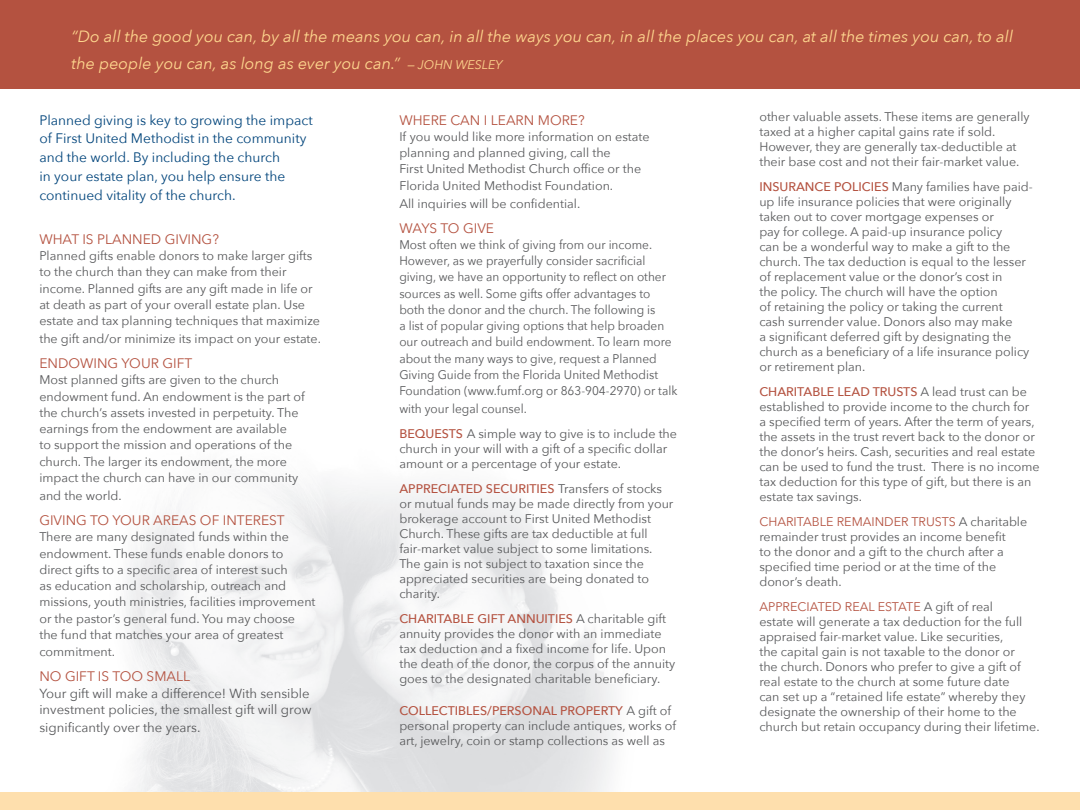
<style>
.page{position:relative;width:1080px;height:810px;background:#fff}
.page>*{position:absolute;margin:0;border:0;box-sizing:border-box;transform-origin:0 0}
.t1{font:italic 16.25px/27.5px "Avenir Next";color:#fed68e}
.t2{font:13.75px/18.8px "Avenir Next";color:#00447b}
.t3{font:13.75px "Avenir Next";color:#b45240}
.t4{font:13.12px/16.2px "Avenir Next";color:#57585a}
.t5{font:12.5px/15px "Avenir Next";color:#57585a}
.t6{font:12.5px/16.2px "Avenir Next";color:#57585a;scale:.95 1}
.s1{font-size:12.5px}
.s2{font-weight:500;color:#b45240}
.s3{color:#b45240}
</style>
<div class="page">
<img style="left:127px;top:473px;width:488px;height:319px">
<div style="left:0;top:0;width:1080px;height:88px;background:#b45240"></div>
<div style="left:0;top:792px;width:1080px;height:18px;background:#fedfad"></div>
<h1 class="t1" style="left:72px;top:22px;width:943px">“Do all the good you can, by all the means you can, in all the ways you can, in all the places you can, at all the times you can, to all the people you can, as long as ever you can.” <span class="s1">— JOHN WESLEY</span></h1>
<p class="t2" style="left:39px;top:110px;width:275px">Planned giving is key to growing the impact of First United Methodist in the community and the world. By including the church<br>in your estate plan, you help ensure the continued vitality of the church.</p>
<p class="t3" style="left:39px;top:227px;width:181px">WHAT IS PLANNED GIVING?</p>
<p class="t5" style="left:39px;top:247px;width:282px;line-height:16.2px">Planned gifts enable donors to make larger gifts to the church than they can make from their income. Planned gifts are any gift made in life or at death as part of your overall estate plan. Use estate and tax planning techniques that maximize</p>
<p class="t5" style="left:39px;top:331px;width:283px">the gift and/or minimize its impact on your estate.</p>
<p class="t3" style="left:39px;top:352px;width:154px">ENDOWING YOUR GIFT</p>
<p class="t5" style="left:39px;top:371px;width:267px;line-height:16.2px">Most planned gifts are given to the church endowment fund. An endowment is the part of the church’s assets invested in perpetuity. The earnings from the endowment are available<br>to support the mission and operations of the church. The larger its endowment, the more impact the church can have in our community</p>
<p class="t5" style="left:39px;top:488px;width:84px">and the world.</p>
<p class="t3" style="left:39px;top:509px;width:247px">GIVING TO YOUR AREAS OF INTEREST</p>
<p class="t5" style="left:39px;top:528px;width:278px;line-height:16.2px">There are many designated funds within the endowment. These funds enable donors to direct gifts to a specific area of interest such<br>as education and scholarship, outreach and missions, youth ministries, facilities improvement or the pastor’s general fund. You may choose the fund that matches your area of greatest</p>
<p class="t5" style="left:39px;top:644px;width:77px">commitment.</p>
<p class="t3" style="left:39px;top:665px;width:152px">NO GIFT IS TOO SMALL</p>
<p class="t4" style="left:39px;top:684px;width:274px">Your gift will make a difference! With sensible investment policies, the smallest gift will grow</p>
<p class="t4" style="left:39px;top:719px;width:163px">significantly over the years.</p>
<p class="t3" style="left:399px;top:108px;width:187px">WHERE CAN I LEARN MORE?</p>
<p class="t5" style="left:399px;top:128px;width:252px;line-height:16.2px">If you would like more information on estate planning and planned giving, call the<br>First United Methodist Church office or the Florida United Methodist Foundation.</p>
<p class="t5" style="left:399px;top:195px;width:182px">All inquiries will be confidential.</p>
<p class="t3" style="left:399px;top:216px;width:96px">WAYS TO GIVE</p>
<p class="t6" style="left:399px;top:236px;width:294px">Most often we think of giving from our income.<br>However, as we prayerfully consider sacrificial giving, we have an opportunity to reflect on other sources as well. Some gifts offer advantages to both the donor and the church. The following is<br>a list of popular giving options that help broaden our outreach and build endowment. To learn more about the many ways to give, request a Planned Giving Guide from the Florida United Methodist Foundation (www.fumf.org or 863-904-2970) or talk</p>
<p class="t6" style="left:399px;top:396px;width:294px;line-height:25px">with your legal counsel.<br><span class="s2">BEQUESTS</span> A simple way to give is to include the</p>
<p class="t5" style="left:399px;top:441px;width:269px">church in your will with a gift of a specific dollar amount or a percentage of your estate.</p>
<p class="t5" style="left:399px;top:481px;width:276px"><span class="s2">APPRECIATED SECURITIES</span> Transfers of stocks or mutual funds may be made directly from your brokerage account to First United Methodist Church. These gifts are tax deductible at full fair-market value subject to some limitations.<br>The gain is not subject to taxation since the appreciated securities are being donated to charity.</p>
<p class="t5" style="left:399px;top:611px;width:277px"><span class="s2">CHARITABLE GIFT ANNUITIES</span> A charitable gift annuity provides the donor with an immediate tax deduction and a fixed income for life. Upon the death of the donor, the corpus of the annuity goes to the designated charitable beneficiary.</p>
<p class="t5" style="left:399px;top:702px;width:278px"><span class="s2">COLLECTIBLES/PERSONAL PROPERTY</span> A gift of personal property can include antiques, works of art, jewelry, coin or stamp collections as well as</p>
<p class="t5" style="left:759px;top:109px;width:272px">other valuable assets. These items are generally taxed at a higher capital gains rate if sold.<br>However, they are generally tax-deductible at their base cost and not their fair-market value.</p>
<p class="t5" style="left:759px;top:179px;width:275px"><span class="s2">INSURANCE POLICIES</span> Many families have paid&shy;up life insurance policies that were originally taken out to cover mortgage expenses or<br>pay for college. A paid-up insurance policy<br>can be a wonderful way to make a gift to the church. The tax deduction is equal to the lesser of replacement value or the donor’s cost in<br>the policy. The church will have the option<br>of retaining the policy or taking the current<br>cash surrender value. Donors also may make<br>a significant deferred gift by designating the church as a beneficiary of a life insurance policy or retirement plan.</p>
<p class="t5" style="left:759px;top:384px;width:282px"><span class="s2">CHARITABLE LEAD TRUSTS</span> A lead trust can be established to provide income to the church for<br>a specified term of years. After the term of years, the assets in the trust revert back to the donor or the donor’s heirs. Cash, securities and real estate can be used to fund the trust. There is no income tax deduction for this type of gift, but there is an estate tax savings.</p>
<p class="t5" style="left:759px;top:514px;width:269px"><span class="s3">CHARITABLE REMAINDER TRUSTS</span> A charitable remainder trust provides an income benefit<br>to the donor and a gift to the church after a specified time period or at the time of the donor’s death.</p>
<p class="t5" style="left:759px;top:599px;width:282px"><span class="s3">APPRECIATED REAL ESTATE</span> A gift of real<br>estate will generate a tax deduction for the full appraised fair-market value. Like securities,<br>the capital gain is not taxable to the donor or<br>the church. Donors who prefer to give a gift of real estate to the church at some future date<br>can set up a “retained life estate” whereby they designate the ownership of their home to the church but retain occupancy during their lifetime.</p>
</div>
